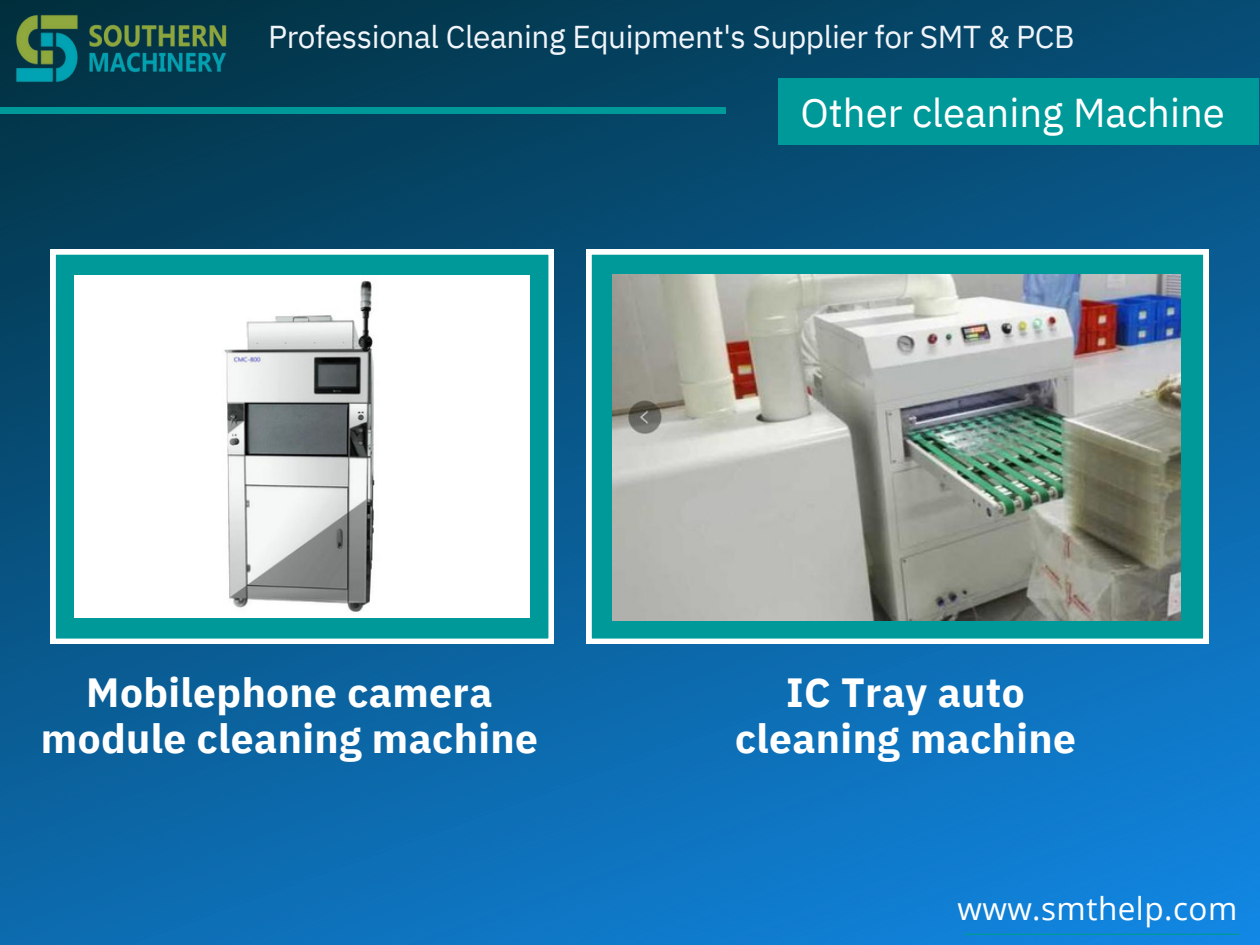
<style>
.page{position:relative;width:1260px;height:945px;background:#fff}
.page>*{position:absolute;margin:0;border:0;box-sizing:border-box;transform-origin:0 0}
.t1{font:700 40.6px/45.9px "IBM Plex Sans";letter-spacing:.01em;color:#fff;text-align:center}
.t2{font:40.25px "IBM Plex Sans";color:#fff}
.t3{font:31.5px "IBM Plex Sans";letter-spacing:-.015em;color:#f1f5fa}
.t4{font:31.5px "Open Sans";letter-spacing:.015em;color:#fff}
</style>
<div class="page">
<img style="left:0;top:0;width:1260px;height:945px">
<img style="left:0;top:1px;width:244px;height:93px">
<hr style="left:964px;top:934px;width:276px;height:1px;background:#099">
<div style="left:778px;top:78px;width:481px;height:67px;background:#099"></div>
<div style="left:0;top:107px;width:726px;height:6px;background:#099"></div>
<svg style="left:51px;top:249px;width:503px;height:395px"></svg>
<img style="left:74px;top:276px;width:456px;height:341px">
<svg style="left:587px;top:249px;width:621px;height:395px"></svg>
<img style="left:613px;top:275px;width:568px;height:345px">
<p class="t3" style="left:268px;top:16px;width:808px">Professional Cleaning Equipment's Supplier for SMT &amp; PCB</p>
<p class="t2" style="left:800px;top:86px;width:426px">Other cleaning Machine</p>
<p class="t1" style="left:41px;top:669px;width:498px">Mobilephone camera module cleaning machine</p>
<p class="t1" style="left:735px;top:669px;width:343px">IC Tray auto cleaning machine</p>
<p class="t4" style="left:957px;top:886px;width:281px">www.smthelp.com</p>
</div>
